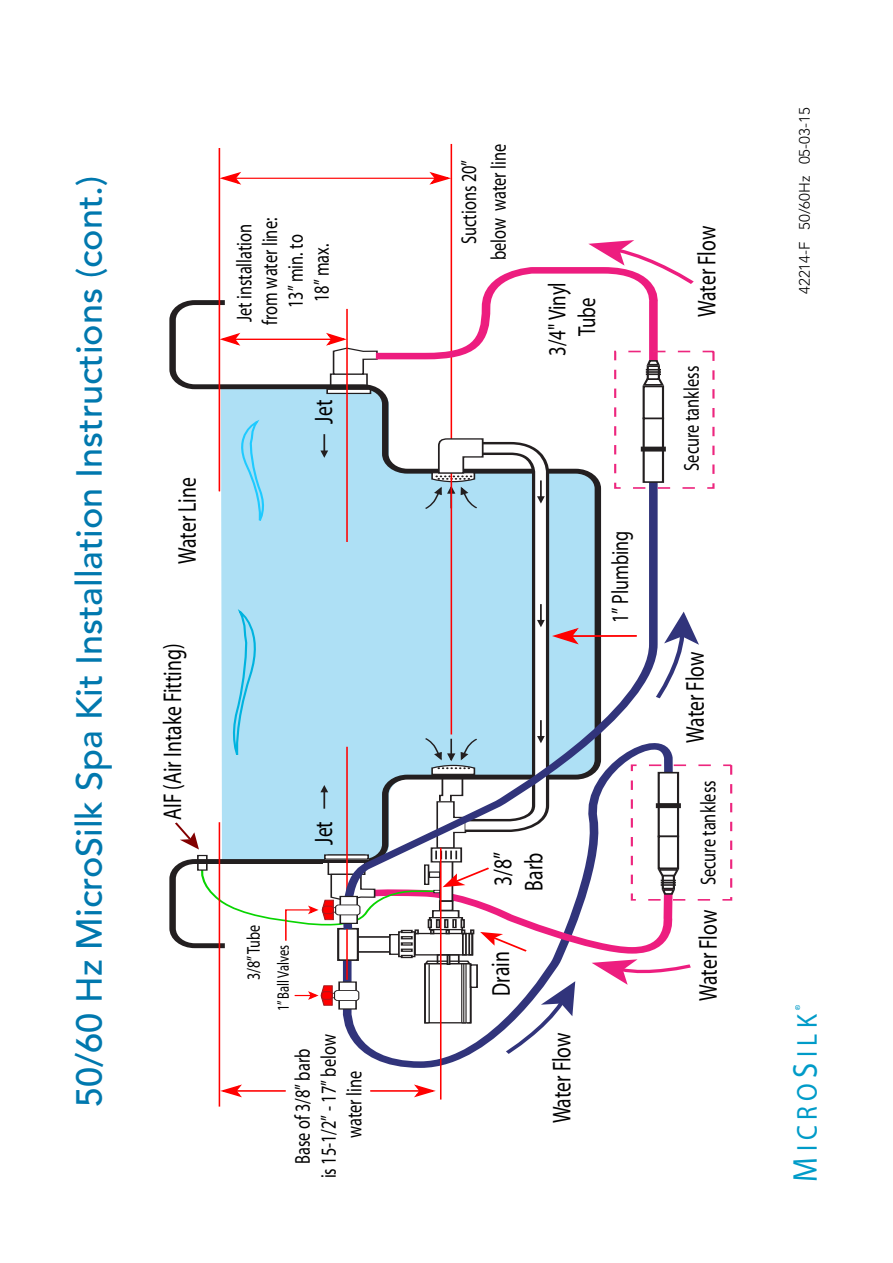
<style>
.page{position:relative;width:893px;height:1263px;background:#fff}
.page>*{position:absolute;margin:0;border:0;box-sizing:border-box;transform-origin:0 0}
.Calibri_11pt{font:500 36px "Avenir LT Std";color:#0078ae}
.t1{font:28.8px "Frutiger";letter-spacing:.2em;color:#009bc8;scale:.89 1}
.t2{font:25.8px/30.9px "Myriad Pro";color:#000;scale:.76 1}
.t3{font:24.75px/29.7px "Myriad Pro";color:#000;text-align:center;scale:.76 1}
.t4{font:23.7px "Myriad Pro";color:#000;scale:.76 1}
.t5{font:21.45px/25.8px "Myriad Pro";color:#000;text-align:center;scale:.76 1}
.t6{font:18.6px "Myriad Pro";color:#000;scale:.76 1}
.t7{font:16.5px "Myriad Pro";color:#000;scale:.76 1}
.Calibri_11pt-2{font:300 15px "Avenir LT Std";color:#000}
.s1{font-size:25.8px}
.s2{font-size:34.5px}
</style>
<div class="page">
<svg style="left:795px;top:1005px;width:5px;height:5px"></svg>
<svg style="left:369px;top:744px;width:308px;height:327px"></svg>
<svg style="left:169px;top:298px;width:422px;height:651px"></svg>
<hr style="left:324px;top:864px;width:43px;height:4px;background:#fff">
<svg style="left:230px;top:610px;width:35px;height:146px;background:#98daf2"></svg>
<svg style="left:232px;top:420px;width:35px;height:102px;background:#9bddf6"></svg>
<div style="left:197px;top:855px;width:10px;height:16px;border:1px solid #231f20"></div>
<svg style="left:320px;top:434px;width:8px;height:24px"></svg>
<svg style="left:320px;top:785px;width:8px;height:24px"></svg>
<div style="left:330px;top:373px;width:38px;height:21px;border:1px solid #231f20"></div>
<hr style="left:327px;top:389px;width:43px;height:4px;background:#fff">
<div style="left:326px;top:389px;width:45px;height:5px;border:1px solid #231f20"></div>
<hr style="left:219px;top:148px;width:1px;height:343px;background:#f00">
<hr style="left:219px;top:822px;width:1px;height:284px;background:#f00">
<svg style="left:220px;top:331px;width:23px;height:16px"></svg>
<hr style="left:234px;top:178px;width:201px;height:1px;background:#f00">
<svg style="left:427px;top:170px;width:24px;height:16px"></svg>
<svg style="left:220px;top:170px;width:24px;height:16px"></svg>
<hr style="left:233px;top:339px;width:101px;height:1px;background:#f00">
<svg style="left:220px;top:1083px;width:25px;height:16px"></svg>
<hr style="left:233px;top:1090px;width:53px;height:1px;background:#f00">
<svg style="left:411px;top:1084px;width:25px;height:14px"></svg>
<hr style="left:370px;top:1090px;width:53px;height:1px;background:#f00">
<svg style="left:173px;top:821px;width:26px;height:28px"></svg>
<hr style="left:440px;top:848px;width:1px;height:251px;background:#f00">
<hr style="left:451px;top:144px;width:1px;height:590px;background:#f00">
<svg style="left:423px;top:435px;width:158px;height:38px"></svg>
<div style="left:328px;top:854px;width:37px;height:21px;border:1px solid #231f20"></div>
<hr style="left:325px;top:855px;width:43px;height:4px;background:#fff">
<div style="left:324px;top:854px;width:45px;height:6px;border:1px solid #231f20"></div>
<hr style="left:346px;top:309px;width:2px;height:233px;background:#f00">
<svg style="left:339px;top:473px;width:323px;height:393px"></svg>
<svg style="left:653px;top:612px;width:46px;height:89px"></svg>
<div style="left:631px;top:764px;width:101px;height:137px;border:2px dashed #ed267e"></div>
<div style="left:614px;top:351px;width:100px;height:138px;border:2px dashed #ed267e"></div>
<div style="left:659px;top:773px;width:19px;height:31px;background:#fff"></div>
<div style="left:658px;top:772px;width:21px;height:33px;border:2px solid #231f20"></div>
<div style="left:659px;top:804px;width:19px;height:32px;background:#fff"></div>
<div style="left:658px;top:804px;width:21px;height:33px;border:2px solid #231f20"></div>
<div style="left:659px;top:836px;width:19px;height:32px;background:#fff"></div>
<div style="left:658px;top:835px;width:21px;height:34px;border:2px solid #231f20"></div>
<div style="left:656px;top:803px;width:25px;height:5px;background:#231f20"></div>
<div style="left:644px;top:450px;width:19px;height:32px;background:#fff"></div>
<div style="left:643px;top:449px;width:21px;height:34px;border:2px solid #231f20"></div>
<div style="left:643px;top:417px;width:21px;height:34px;border:2px solid #231f20"></div>
<div style="left:643px;top:385px;width:21px;height:34px;border:2px solid #231f20"></div>
<svg style="left:323px;top:240px;width:374px;height:146px"></svg>
<div style="left:641px;top:446px;width:25px;height:6px;background:#231f20"></div>
<svg style="left:196px;top:866px;width:498px;height:190px"></svg>
<svg style="left:315px;top:400px;width:18px;height:24px"></svg>
<svg style="left:315px;top:822px;width:18px;height:23px"></svg>
<p class="Calibri_11pt" style="left:69px;top:1107px;width:932px;rotate:-90deg">50/60 Hz MicroSilk Spa Kit Installation Instructions (cont.)</p>
<p class="t5" style="left:231px;top:325px;width:142px;rotate:-90deg">Jet installation from water line:<br>13” min. to<br>18” max.</p>
<p class="t2" style="left:171px;top:564px;width:116px;rotate:-90deg">Water Line</p>
<p class="t2" style="left:157px;top:820px;width:233px;rotate:-90deg">AIF (Air Intake Fitting)</p>
<p class="t6" style="left:242px;top:980px;width:74px;rotate:-90deg">3/8”Tube</p>
<p class="t7" style="left:273px;top:1011px;width:89px;rotate:-90deg">1” Ball Valves</p>
<p class="t5" style="left:289px;top:1178px;width:191px;rotate:-90deg">Base of 3/8” barb<br>is 15-1/2” - 17” below water line</p>
<p class="t5" style="left:454px;top:260px;width:155px;line-height:29.7px;rotate:-90deg">Suctions 20” below water line</p>
<p class="t3" style="left:542px;top:356px;width:98px;rotate:-90deg">3/4" Vinyl<br>Tube</p>
<p class="t4" style="left:606px;top:623px;width:123px;rotate:-90deg">1” Plumbing</p>
<p class="t2" style="left:487px;top:890px;width:52px;rotate:-90deg">3/8”<br>Barb</p>
<p class="t2" style="left:485px;top:996px;width:61px;rotate:-90deg">Drain</p>
<p class="t2" style="left:546px;top:1123px;width:121px;rotate:-90deg">Water Flow</p>
<p class="t2" style="left:691px;top:317px;width:121px;rotate:-90deg">Water Flow</p>
<p class="t5" style="left:678px;top:471px;width:139px;rotate:-90deg">Secure tankless</p>
<p class="t2" style="left:679px;top:743px;width:121px;rotate:-90deg">Water Flow</p>
<p class="t5" style="left:695px;top:1001px;width:291px;rotate:-90deg"><span class="s1">Water Flow</span> Secure tankless</p>
<p class="Calibri_11pt-2" style="left:796px;top:294px;width:188px;rotate:-90deg">42214-F 50/60Hz 05-03-15</p>
<p class="t1" style="left:789px;top:1181px;width:189px;rotate:-90deg"><span class="s2">M</span>ICRO<span class="s2">S</span>ILK</p>
</div>
